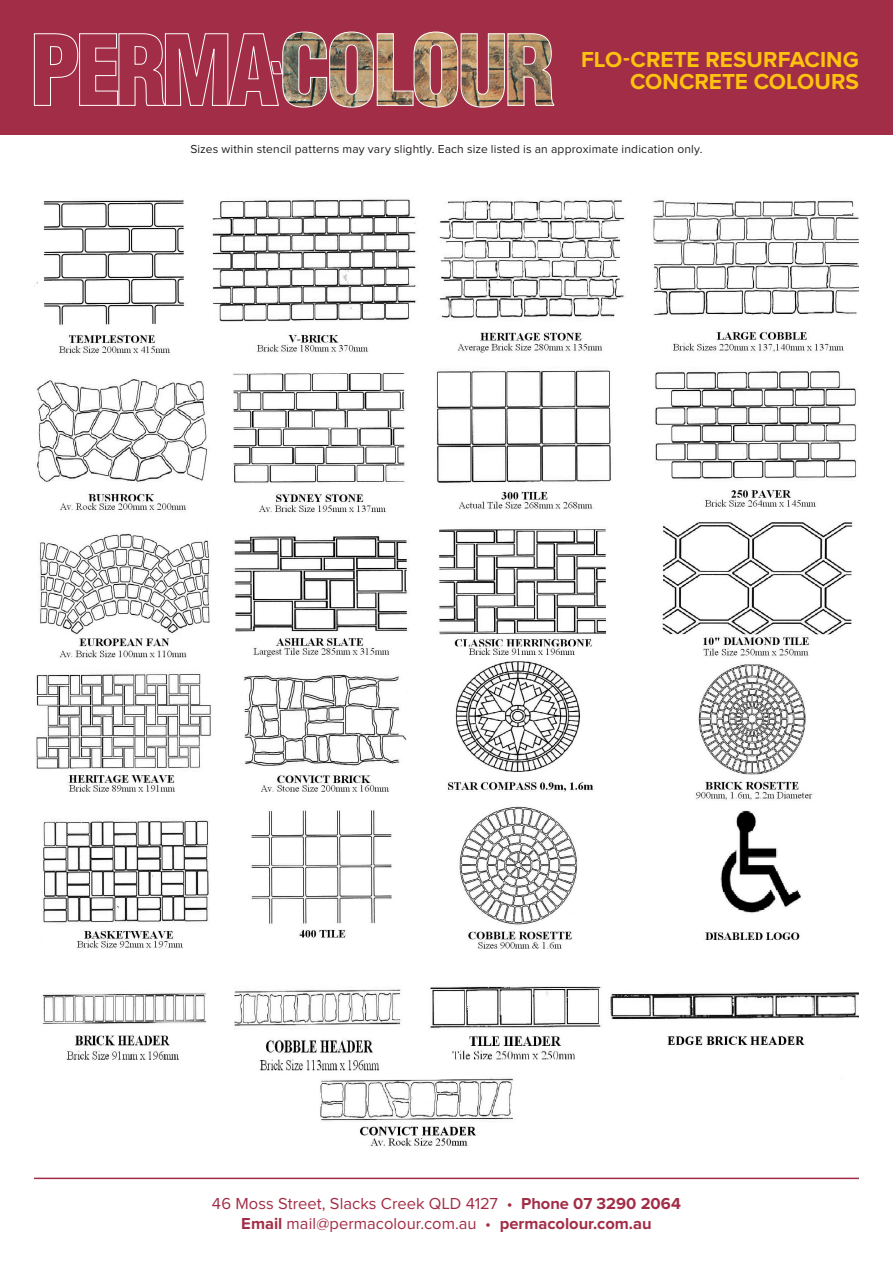
<style>
.page{position:relative;width:893px;height:1263px;background:#fff}
.page>*{position:absolute;margin:0;border:0;box-sizing:border-box;transform-origin:0 0}
.t1{font:700 22.5px/22.5px "Proxima Nova";color:#fec210;text-align:right}
.t2{font:16.5px "Proxima Nova";color:#a22d46}
.t3{font:12px "Proxima Nova";letter-spacing:.015em;color:#231f20}
.s1{font-weight:700}
</style>
<div class="page">
<div style="left:0;top:0;width:893px;height:135px;background:#a22d46"></div>
<svg style="left:34px;top:31px;width:520px;height:77px"></svg>
<hr style="left:34px;top:1177px;width:825px;height:2px;background:#a22d46">
<img style="left:34px;top:199px;width:825px;height:750px">
<img style="left:42px;top:986px;width:817px;height:161px">
<p class="t1" style="left:581px;top:49px;width:279px">FLO-CRETE RESURFACING<br>CONCRETE COLOURS</p>
<p class="t3" style="left:190px;top:143px;width:514px">Sizes within stencil patterns may vary slightly. Each size listed is an approximate indication only.</p>
<p class="t2" style="left:212px;top:1196px;width:471px">46 Moss Street, Slacks Creek QLD 4127 • <span class="s1">Phone 07 3290 2064</span></p>
<p class="t2" style="left:241px;top:1216px;width:412px"><span class="s1">Email</span> mail@permacolour.com.au • <span class="s1">permacolour.com.au</span></p>
</div>
